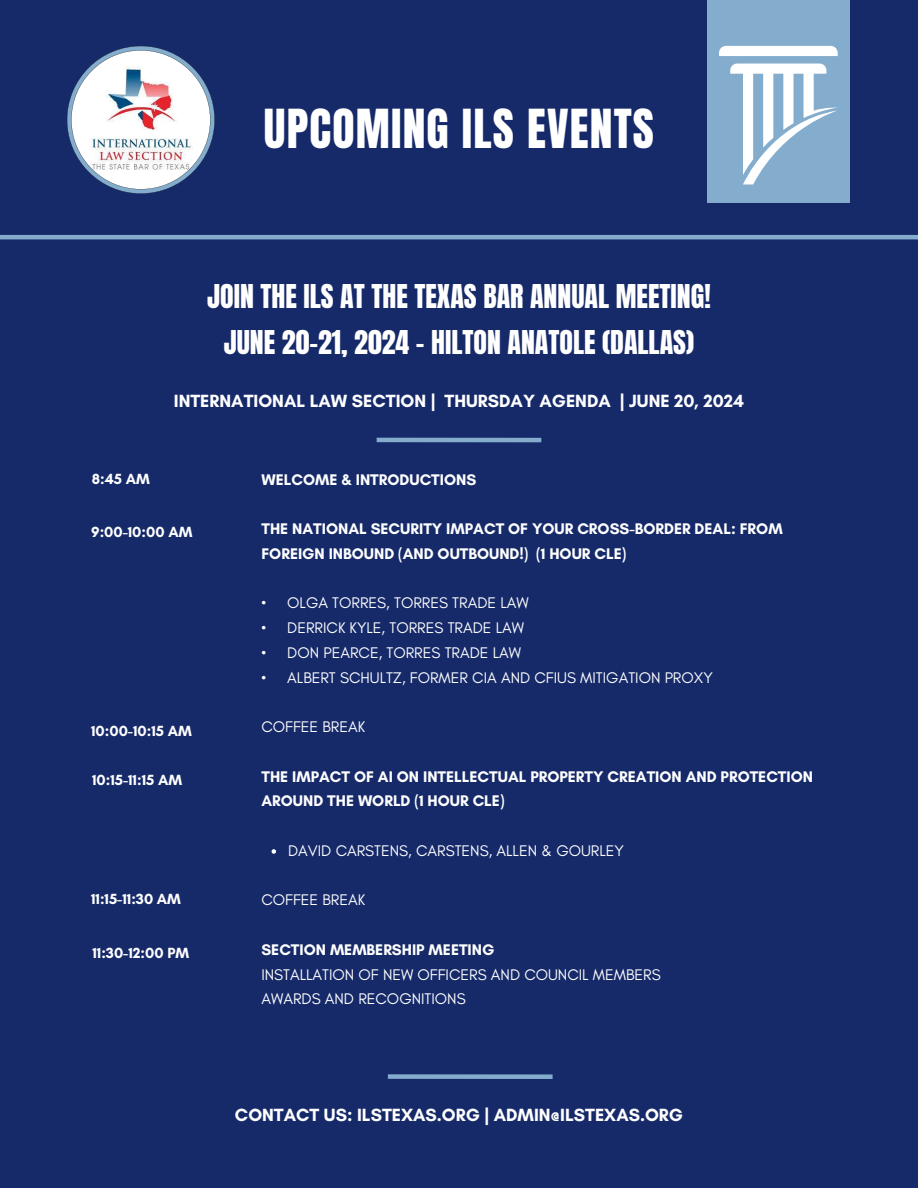
<style>
.page{position:relative;width:918px;height:1188px;background:#162a6a}
.page>*{position:absolute;margin:0;border:0;box-sizing:border-box;transform-origin:0 0}
.t1{font:45.75px "Anton";letter-spacing:.025em;color:#fff}
.t2{font:27.9px/45.3px "Anton";color:#fff;text-align:center}
.t3{font:700 18px "Glacial Indifference";color:#fff}
.t4{font:15.6px/24.8px "Glacial Indifference";color:#fff}
.t5{font:700 15.6px/24.8px "Glacial Indifference";color:#fff}
.t6{font:700 15px "Glacial Indifference";color:#fff}
</style>
<div class="page">
<svg style="left:67px;top:46px;width:148px;height:148px"></svg>
<hr style="left:0;top:235px;width:918px;height:4px;background:#83accd">
<div style="left:707px;top:0;width:142px;height:203px;background:#83accd"></div>
<svg style="left:719px;top:46px;width:119px;height:10px"></svg>
<svg style="left:730px;top:64px;width:107px;height:120px"></svg>
<svg style="left:272px;top:849px;width:4px;height:5px"></svg>
<hr style="left:377px;top:438px;width:164px;height:4px;background:#83accd">
<div style="left:388px;top:1074px;width:165px;height:5px;background:#83accd"></div>
<h1 class="t1" style="left:264px;top:105px;width:392px">UPCOMING ILS EVENTS</h1>
<h2 class="t2" style="left:207px;top:276px;width:505px">JOIN THE ILS AT THE TEXAS BAR ANNUAL MEETING!<br>JUNE 20-21, 2024 – HILTON ANATOLE (DALLAS)</h2>
<p class="t3" style="left:174px;top:389px;width:572px">INTERNATIONAL LAW SECTION | THURSDAY AGENDA | JUNE 20, 2024</p>
<p class="t6" style="left:92px;top:470px;width:59px">8:45 AM</p>
<p class="t6" style="left:91px;top:523px;width:103px">9:00-10:00 AM</p>
<p class="t6" style="left:91px;top:722px;width:102px">10:00-10:15 AM</p>
<p class="t6" style="left:92px;top:770px;width:92px">10:15-11:15 AM</p>
<p class="t6" style="left:91px;top:890px;width:91px">11:15-11:30 AM</p>
<p class="t6" style="left:92px;top:943px;width:98px">11:30-12:00 PM</p>
<p class="t5" style="left:261px;top:467px;width:216px">WELCOME &amp; INTRODUCTIONS</p>
<p class="t5" style="left:261px;top:516px;width:523px">THE NATIONAL SECURITY IMPACT OF YOUR CROSS-BORDER DEAL: FROM<br>FOREIGN INBOUND (AND OUTBOUND!) (1 HOUR CLE)</p>
<p class="t4" style="left:261px;top:591px;width:269px">• OLGA TORRES, TORRES TRADE LAW</p>
<p class="t4" style="left:261px;top:616px;width:264px">• DERRICK KYLE, TORRES TRADE LAW</p>
<p class="t4" style="left:261px;top:641px;width:261px">• DON PEARCE, TORRES TRADE LAW</p>
<p class="t4" style="left:261px;top:665px;width:453px">• ALBERT SCHULTZ, FORMER CIA AND CFIUS MITIGATION PROXY</p>
<p class="t4" style="left:261px;top:715px;width:105px">COFFEE BREAK</p>
<p class="t5" style="left:261px;top:764px;width:553px">THE IMPACT OF AI ON INTELLECTUAL PROPERTY CREATION AND PROTECTION<br>AROUND THE WORLD (1 HOUR CLE)</p>
<p class="t4" style="left:288px;top:839px;width:337px">DAVID CARSTENS, CARSTENS, ALLEN &amp; GOURLEY</p>
<p class="t4" style="left:261px;top:888px;width:105px">COFFEE BREAK</p>
<p class="t5" style="left:261px;top:937px;width:234px">SECTION MEMBERSHIP MEETING</p>
<p class="t4" style="left:261px;top:962px;width:401px">INSTALLATION OF NEW OFFICERS AND COUNCIL MEMBERS<br>AWARDS AND RECOGNITIONS</p>
<p class="t3" style="left:235px;top:1104px;width:450px">CONTACT US: ILSTEXAS.ORG | ADMIN@ILSTEXAS.ORG</p>
</div>
